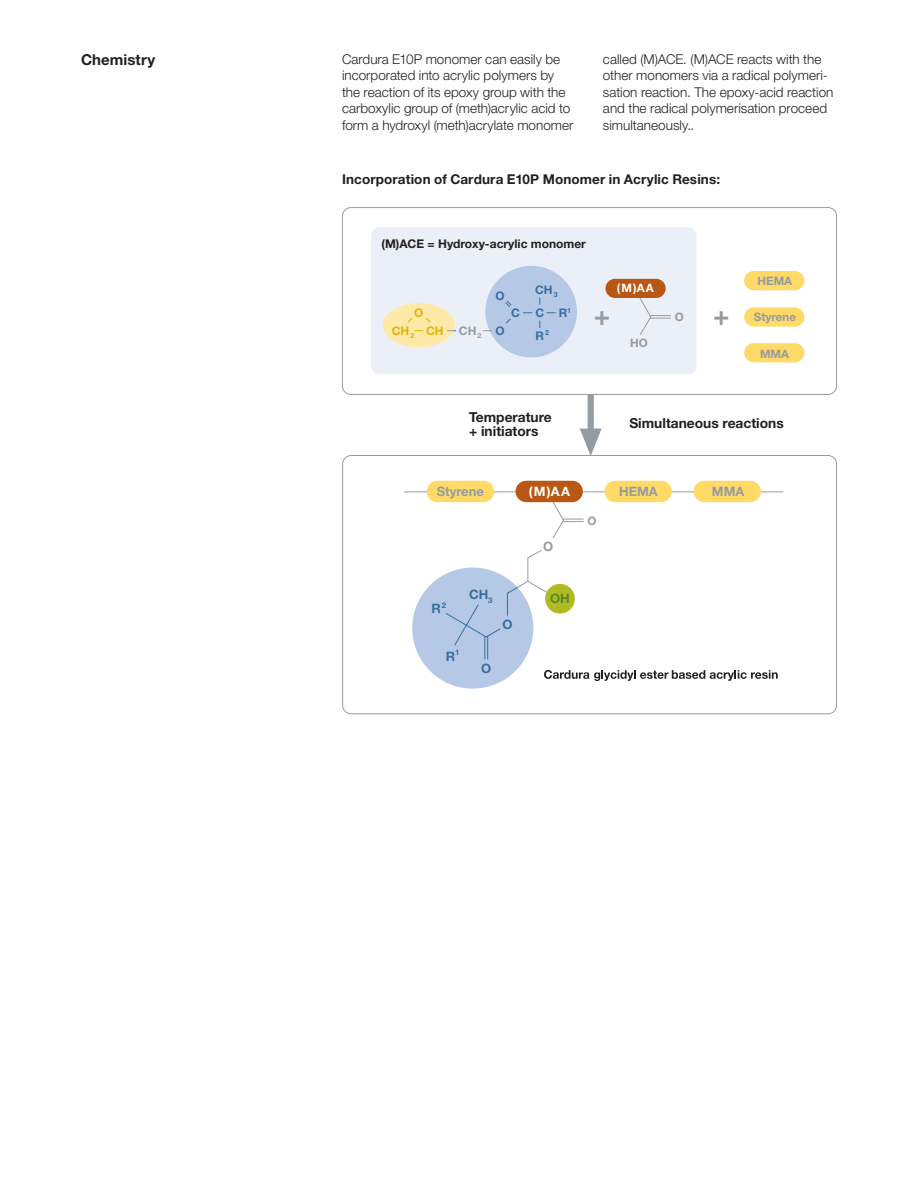
<style>
.page{position:relative;width:918px;height:1188px;background:#fff}
.page>*{position:absolute;margin:0;border:0;box-sizing:border-box;transform-origin:0 0}
.t1{font:700 27.3px "Helvetica Neue";color:#959ca1}
.t2{font:700 15px "Helvetica Neue LT Pro";letter-spacing:.005em;color:#231f20}
.t3{font:700 13.8px/13.8px "Helvetica Neue";color:#231f20}
.t4{font:300 13.5px/16.5px "Helvetica Neue LT Pro";color:#231f20}
.t5{font:700 13.5px "Helvetica Neue LT Pro";letter-spacing:.01em;color:#231f20}
.t6{font:700 13.05px "Helvetica Neue";color:#959ca1}
.t7{font:700 13.05px "Helvetica Neue";color:#3a6e9c}
.t8{font:700 13.05px "Helvetica Neue";color:#fff}
.t9{font:700 13.05px "Helvetica Neue";color:#5c8727}
.t10{font:700 12px "Helvetica Neue";color:#231f20}
.t11{font:700 11.85px "Helvetica Neue";color:#3a6e9c}
.t12{font:700 11.85px/17.4px "Helvetica Neue";color:#deb308}
.t13{font:700 11.85px "Helvetica Neue";color:#959ca1}
.t14{font:700 11.55px "Helvetica Neue";color:#959ca1}
.t15{font:700 11.55px "Helvetica Neue";color:#fff}
.s1{color:#3a6e9c}
</style>
<div class="page">
<div style="left:342px;top:455px;width:495px;height:259px;border:1px solid #959ca1;border-radius:8px"></div>
<svg style="left:551px;top:500px;width:33px;height:39px"></svg>
<div style="left:342px;top:207px;width:495px;height:188px;border:1px solid #959ca1;border-radius:8px"></div>
<div style="left:371px;top:227px;width:326px;height:147px;background:#ebf0f8;border-radius:8px"></div>
<svg style="left:761px;top:491px;width:22px;height:1px"></svg>
<svg style="left:672px;top:491px;width:22px;height:1px"></svg>
<svg style="left:583px;top:491px;width:21px;height:1px"></svg>
<svg style="left:494px;top:491px;width:22px;height:1px"></svg>
<svg style="left:404px;top:491px;width:23px;height:1px"></svg>
<div style="left:427px;top:481px;width:67px;height:21px;background:#ffda67;border-radius:11px"></div>
<div style="left:516px;top:481px;width:67px;height:21px;background:#b95814;border-radius:11px"></div>
<div style="left:694px;top:481px;width:67px;height:21px;background:#ffda67;border-radius:11px"></div>
<div style="left:604px;top:481px;width:68px;height:21px;background:#ffda67;border-radius:11px"></div>
<div style="left:412px;top:568px;width:121px;height:121px;background:#b5c9e7;border-radius:50%"></div>
<svg style="left:507px;top:550px;width:41px;height:66px"></svg>
<svg style="left:446px;top:604px;width:55px;height:56px"></svg>
<div style="left:588px;top:395px;width:6px;height:35px;background:#959ca1"></div>
<svg style="left:580px;top:429px;width:22px;height:27px"></svg>
<div style="left:744px;top:271px;width:60px;height:19px;background:#ffda67;border-radius:10px"></div>
<div style="left:744px;top:307px;width:60px;height:20px;background:#ffda67;border-radius:10px"></div>
<div style="left:744px;top:343px;width:60px;height:19px;background:#ffda67;border-radius:10px"></div>
<svg style="left:639px;top:298px;width:32px;height:37px"></svg>
<div style="left:605px;top:279px;width:61px;height:19px;background:#b95814;border-radius:10px"></div>
<div style="left:383px;top:303px;width:72px;height:44px;background:#ffe9a8;border-radius:50%"></div>
<div style="left:485px;top:266px;width:92px;height:91px;background:#b5c9e7;border-radius:50%"></div>
<svg style="left:505px;top:300px;width:7px;height:7px"></svg>
<svg style="left:407px;top:317px;width:24px;height:15px"></svg>
<div style="left:545px;top:584px;width:30px;height:30px;background:#aebc21;border-radius:50%"></div>
<svg style="left:544px;top:670px;width:234px;height:11px"></svg>
<p class="t2" style="left:81px;top:50px;width:76px">Chemistry</p>
<p class="t4" style="left:342px;top:50px;width:233px">Cardura E10P monomer can easily be incorporated into acrylic polymers by the reaction of its epoxy group with the carboxylic group of (meth)acrylic acid to form a hydroxyl (meth)acrylate monomer</p>
<p class="t4" style="left:603px;top:50px;width:232px">called (M)ACE. (M)ACE reacts with the other monomers via a radical polymeri&shy;sation reaction. The epoxy-acid reaction and the radical polymerisation proceed simultaneously..</p>
<p class="t5" style="left:342px;top:171px;width:380px">Incorporation of Cardura E10P Monomer in Acrylic Resins:</p>
<p class="t10" style="left:381px;top:236px;width:206px">(M)ACE = Hydroxy-acrylic monomer</p>
<p class="t15" style="left:617px;top:281px;width:38px">(M)AA</p>
<p class="t11" style="left:535px;top:283px;width:24px">CH<sub>3</sub></p>
<p class="t11" style="left:536px;top:328px;width:15px">R<sup>2</sup></p>
<p class="t11" style="left:496px;top:289px;width:11px">O</p>
<p class="t11" style="left:559px;top:306px;width:14px">R<sup>1</sup></p>
<p class="t12" style="left:392px;top:304px;width:33px;text-indent:22px">O<br>CH<sub>2</sub></p>
<h1 class="t1" style="left:713px;top:299px;width:18px">+</h1>
<p class="t11" style="left:511px;top:306px;width:10px">C</p>
<p class="t11" style="left:535px;top:306px;width:10px">C</p>
<h1 class="t1" style="left:594px;top:299px;width:18px">+</h1>
<p class="t14" style="left:675px;top:310px;width:11px">O</p>
<p class="t12" style="left:426px;top:322px;width:19px">CH</p>
<p class="t13" style="left:459px;top:323px;width:47px">CH<sub>2</sub> <span class="s1">O</span></p>
<p class="t14" style="left:630px;top:336px;width:19px">HO</p>
<p class="t14" style="left:758px;top:274px;width:36px">HEMA</p>
<p class="t14" style="left:754px;top:310px;width:44px">Styrene</p>
<p class="t14" style="left:760px;top:346px;width:31px">MMA</p>
<p class="t3" style="left:469px;top:410px;width:84px">Temperature + initiators</p>
<p class="t3" style="left:629px;top:416px;width:156px">Simultaneous reactions</p>
<p class="t6" style="left:437px;top:483px;width:49px">Styrene</p>
<p class="t8" style="left:529px;top:483px;width:43px">(M)AA</p>
<p class="t6" style="left:619px;top:483px;width:40px">HEMA</p>
<p class="t6" style="left:712px;top:483px;width:34px">MMA</p>
<p class="t7" style="left:431px;top:600px;width:16px">R<sup>2</sup></p>
<p class="t7" style="left:446px;top:648px;width:15px">R<sup>1</sup></p>
<p class="t7" style="left:469px;top:587px;width:25px">CH<sub>3</sub></p>
<p class="t7" style="left:502px;top:616px;width:12px">O</p>
<p class="t7" style="left:481px;top:661px;width:12px">O</p>
<p class="t6" style="left:543px;top:538px;width:12px">O</p>
<p class="t9" style="left:550px;top:591px;width:21px">OH</p>
<p class="t14" style="left:587px;top:514px;width:11px">O</p>
</div>
